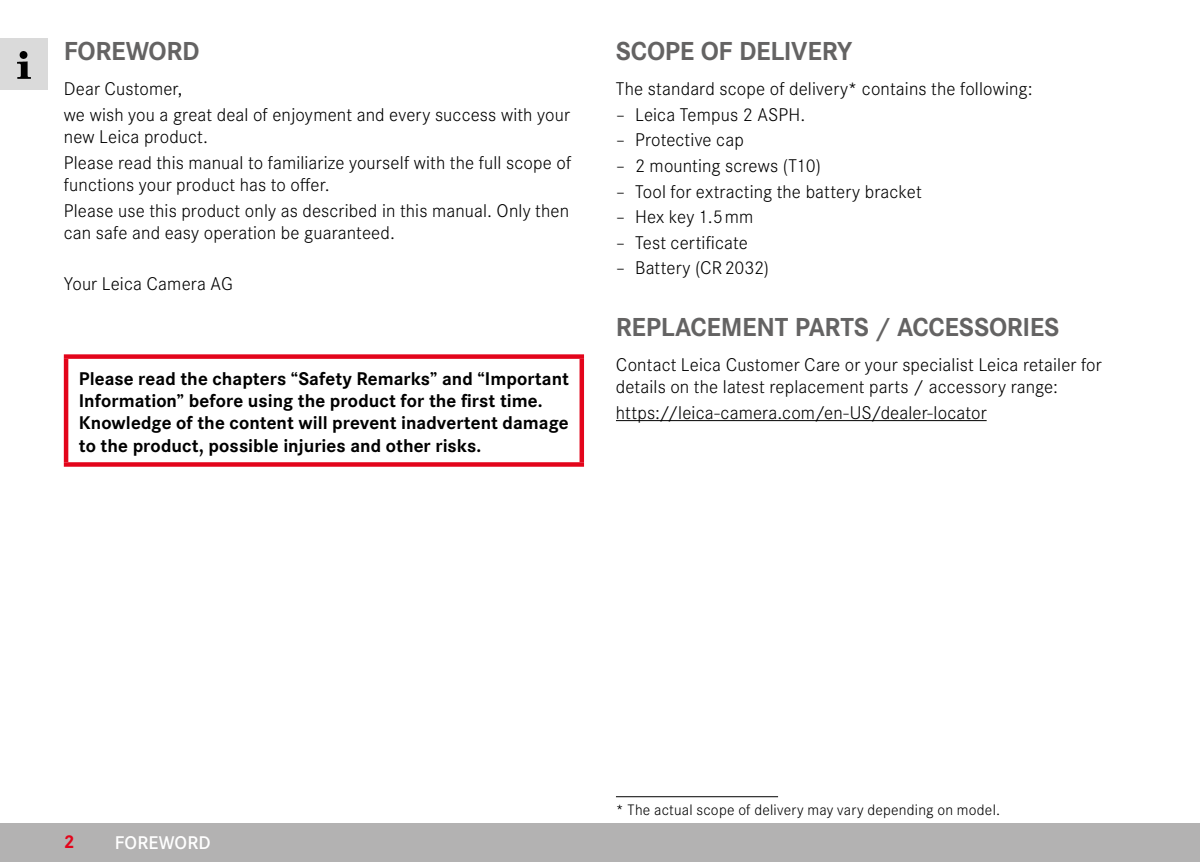
<style>
.page{position:relative;width:1200px;height:862px;background:#fff}
.page>*{position:absolute;margin:0;border:0;box-sizing:border-box;transform-origin:0 0}
.Heading____Chapter{font:700 27px "Corporate S";letter-spacing:-.01em;color:#646363}
.Text____Body_Text{font:300 19.12px/22.3px "Corporate S";letter-spacing:.005em;color:#000}
.Text____Body_Text-2{font:700 19.12px/22.3px "Corporate S";letter-spacing:.005em;color:#000}
.t1{font:600 19.12px "Corporate S";letter-spacing:.005em;color:#fff}
.t2{font:700 19.12px "Corporate S";color:#e3051b}
.Text____Footnote{font:300 15.75px "Corporate S";letter-spacing:.015em;color:#000}
</style>
<div class="page">
<div style="left:0;top:823px;width:1199px;height:38px;background:#b3b2b2"></div>
<div style="left:0;top:38px;width:48px;height:51px;background:#dadada"></div>
<img style="left:17px;top:51px;width:14px;height:28px">
<svg style="left:64px;top:354px;width:520px;height:4px;background:#e51a2e"></svg>
<hr style="left:64px;top:358px;width:4px;height:104px;background:#e3051b">
<div style="left:579px;top:358px;width:5px;height:104px;background:#e3051b"></div>
<svg style="left:64px;top:462px;width:520px;height:4px;background:#e41327"></svg>
<hr style="left:615px;top:420px;width:371px;height:1px;background:#000">
<hr style="left:615px;top:795px;width:162px;height:1px;background:#000">
<p class="Heading____Chapter" style="left:64px;top:30px;width:137px">FOREWORD</p>
<p class="Text____Body_Text" style="left:64px;top:76px;width:120px">Dear Customer,</p>
<p class="Text____Body_Text" style="left:64px;top:102px;width:507px">we wish you a great deal of enjoyment and every success with your new Leica product.</p>
<p class="Text____Body_Text" style="left:64px;top:150px;width:508px">Please read this manual to familiarize yourself with the full scope of functions your product has to offer.</p>
<p class="Text____Body_Text" style="left:64px;top:198px;width:506px">Please use this product only as described in this manual. Only then can safe and easy operation be guaranteed.</p>
<p class="Text____Body_Text" style="left:64px;top:271px;width:170px">Your Leica Camera AG</p>
<p class="Text____Body_Text-2" style="left:79px;top:365px;width:491px">Please read the chapters “Safety Remarks” and “Important Information” before using the product for the first time.<br>Knowledge of the content will prevent inadvertent damage to the product, possible injuries and other risks.</p>
<p class="Heading____Chapter" style="left:615px;top:30px;width:238px">SCOPE OF DELIVERY</p>
<p class="Text____Body_Text" style="left:615px;top:76px;width:418px">The standard scope of delivery* contains the following:</p>
<p class="Text____Body_Text" style="left:615px;top:102px;width:191px">– Leica Tempus 2 ASPH.</p>
<p class="Text____Body_Text" style="left:615px;top:128px;width:129px">– Protective cap</p>
<p class="Text____Body_Text" style="left:615px;top:153px;width:206px">– 2 mounting screws (T10)</p>
<p class="Text____Body_Text" style="left:615px;top:179px;width:307px">– Tool for extracting the battery bracket</p>
<p class="Text____Body_Text" style="left:615px;top:204px;width:139px">– Hex key 1.5mm</p>
<p class="Text____Body_Text" style="left:615px;top:230px;width:133px">– Test certificate</p>
<p class="Text____Body_Text" style="left:615px;top:255px;width:154px">– Battery (CR2032)</p>
<p class="Heading____Chapter" style="left:615px;top:305px;width:445px">REPLACEMENT PARTS / ACCESSORIES</p>
<p class="Text____Body_Text" style="left:615px;top:352px;width:487px">Contact Leica Customer Care or your specialist Leica retailer for details on the latest replacement parts / accessory range:</p>
<p class="Text____Body_Text" style="left:615px;top:400px;width:372px">https://leica-camera.com/en-US/dealer-locator</p>
<p class="t2" style="left:64px;top:826px;width:12px">2</p>
<p class="t1" style="left:115px;top:827px;width:97px">FOREWORD</p>
<p class="Text____Footnote" style="left:615px;top:798px;width:385px">* The actual scope of delivery may vary depending on model.</p>
</div>
